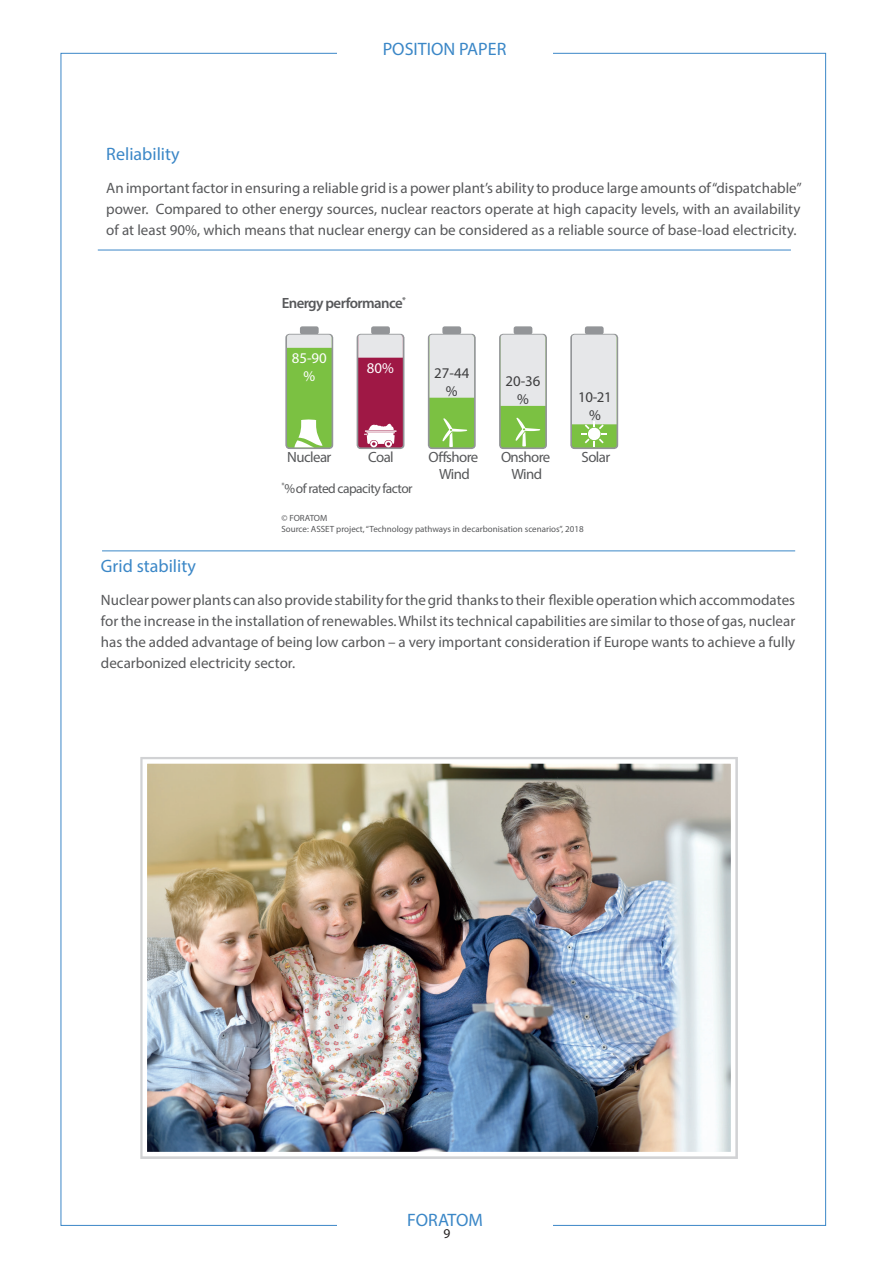
<style>
.page{position:relative;width:893px;height:1263px;background:#fff}
.page>*{position:absolute;margin:0;border:0;box-sizing:border-box;transform-origin:0 0}
.t1{font:18px "Myriad Pro";color:#3b87c7}
.t2{font:15px/21px "Myriad Pro";color:#57585a;text-align:justify}
.t3{font:14.85px/17.9px "Myriad Pro";letter-spacing:-.04em;color:#57585a;text-align:center}
.t4{font:600 14.85px "Myriad Pro";letter-spacing:-.04em;color:#57585a}
.t5{font:14.85px/17.9px "Myriad Pro";color:#3e3e3f;text-align:center}
.t6{font:14.85px "Myriad Pro";color:#fff}
.t7{font:13.5px "Myriad Pro";letter-spacing:-.04em;color:#57585a}
.t8{font:13.5px "Myriad Pro";color:#231f20}
.t9{font:9px/10.8px "Myriad Pro";color:#57585a}
</style>
<div class="page">
<hr style="left:102px;top:551px;width:693px;height:1px;background:#3b87c7">
<hr style="left:98px;top:250px;width:693px;height:1px;background:#3b87c7">
<svg style="left:140px;top:757px;width:598px;height:402px;background:#d6d7d9"></svg>
<img style="left:148px;top:764px;width:582px;height:387px">
<div style="left:143px;top:759px;width:592px;height:397px;border:4px solid #fff"></div>
<div style="left:429px;top:335px;width:46px;height:113px;background:#7bc142;border-radius:3px"></div>
<div style="left:428px;top:334px;width:48px;height:115px;border:2px solid #939598;border-radius:3px"></div>
<div style="left:443px;top:327px;width:17px;height:7px;background:#939598;border-radius:2px"></div>
<div style="left:442px;top:326px;width:19px;height:8px;border:2px solid #939598;border-radius:2px"></div>
<div style="left:429px;top:335px;width:45px;height:63px;background:#e6e7e9"></div>
<svg style="left:442px;top:418px;width:25px;height:29px"></svg>
<div style="left:500px;top:335px;width:46px;height:113px;background:#7bc142;border-radius:3px"></div>
<div style="left:499px;top:334px;width:48px;height:115px;border:2px solid #939598;border-radius:3px"></div>
<div style="left:514px;top:327px;width:18px;height:7px;background:#939598;border-radius:2px"></div>
<div style="left:514px;top:326px;width:18px;height:8px;border:2px solid #939598;border-radius:2px"></div>
<div style="left:501px;top:335px;width:44px;height:71px;background:#e6e7e9"></div>
<svg style="left:515px;top:418px;width:25px;height:28px"></svg>
<div style="left:286px;top:335px;width:46px;height:113px;background:#7bc142;border-radius:3px"></div>
<div style="left:285px;top:334px;width:48px;height:115px;border:2px solid #939598;border-radius:3px"></div>
<div style="left:301px;top:327px;width:17px;height:7px;background:#939598;border-radius:2px"></div>
<div style="left:300px;top:326px;width:19px;height:8px;border:2px solid #939598;border-radius:2px"></div>
<svg style="left:287px;top:335px;width:45px;height:13px"></svg>
<svg style="left:294px;top:419px;width:28px;height:28px"></svg>
<div style="left:357px;top:335px;width:47px;height:113px;background:#9f1845;border-radius:3px"></div>
<div style="left:357px;top:334px;width:47px;height:115px;border:2px solid #939598;border-radius:3px"></div>
<div style="left:372px;top:327px;width:17px;height:7px;background:#939598;border-radius:2px"></div>
<div style="left:371px;top:326px;width:19px;height:8px;border:2px solid #939598;border-radius:2px"></div>
<svg style="left:358px;top:335px;width:45px;height:23px"></svg>
<hr style="left:365px;top:430px;width:31px;height:2px;background:#fff">
<svg style="left:364px;top:424px;width:31px;height:23px"></svg>
<div style="left:570px;top:334px;width:48px;height:115px;border:2px solid #939598;border-radius:3px"></div>
<div style="left:586px;top:327px;width:17px;height:7px;background:#939598;border-radius:2px"></div>
<div style="left:585px;top:326px;width:19px;height:8px;border:2px solid #939598;border-radius:2px"></div>
<svg style="left:572px;top:335px;width:45px;height:111px;background:#d5e1cf"></svg>
<p class="t1" style="left:383px;top:38px;width:125px">POSITION PAPER</p>
<p class="t1" style="left:106px;top:143px;width:75px">Reliability</p>
<p class="t2" style="left:106px;top:177px;width:697px">An important factor in ensuring a reliable grid is a power plant’s ability to produce large amounts of “dispatchable” power. Compared to other energy sources, nuclear reactors operate at high capacity levels, with an availability of at least 90%, which means that nuclear energy can be considered as a reliable source of base-load electricity.</p>
<p class="t4" style="left:282px;top:294px;width:126px">Energy performance<sup>*</sup></p>
<p class="t6" style="left:292px;top:349px;width:37px">85-90</p>
<p class="t6" style="left:303px;top:367px;width:13px">%</p>
<p class="t6" style="left:367px;top:359px;width:28px">80%</p>
<p class="t5" style="left:434px;top:364px;width:37px">27-44 %</p>
<p class="t5" style="left:505px;top:372px;width:37px">20-36 %</p>
<p class="t5" style="left:578px;top:388px;width:35px">10-21</p>
<p class="t5" style="left:589px;top:406px;width:13px">%</p>
<p class="t3" style="left:428px;top:447px;width:51px">Offshore<br>Wind</p>
<p class="t3" style="left:501px;top:447px;width:51px">Onshore<br>Wind</p>
<p class="t3" style="left:287px;top:447px;width:46px">Nuclear</p>
<p class="t3" style="left:368px;top:447px;width:27px">Coal</p>
<p class="t3" style="left:582px;top:447px;width:30px">Solar</p>
<p class="t7" style="left:281px;top:480px;width:133px"><sup>*</sup>%of rated capacity factor</p>
<p class="t9" style="left:281px;top:512px;width:304px">© FORATOM<br>Source: ASSET project, “Technology pathways in decarbonisation scenarios”, 2018</p>
<p class="t1" style="left:101px;top:554px;width:97px">Grid stability</p>
<p class="t2" style="left:101px;top:589px;width:696px">Nuclear power plants can also provide stability for the grid thanks to their flexible operation which accommodates for the increase in the installation of renewables. Whilst its technical capabilities are similar to those of gas, nuclear has the added advantage of being low carbon – a very important consideration if Europe wants to achieve a fully decarbonized electricity sector.</p>
<p class="t1" style="left:407px;top:1208px;width:77px">FORATOM</p>
<p class="t8" style="left:444px;top:1225px;width:8px">9</p>
</div>
